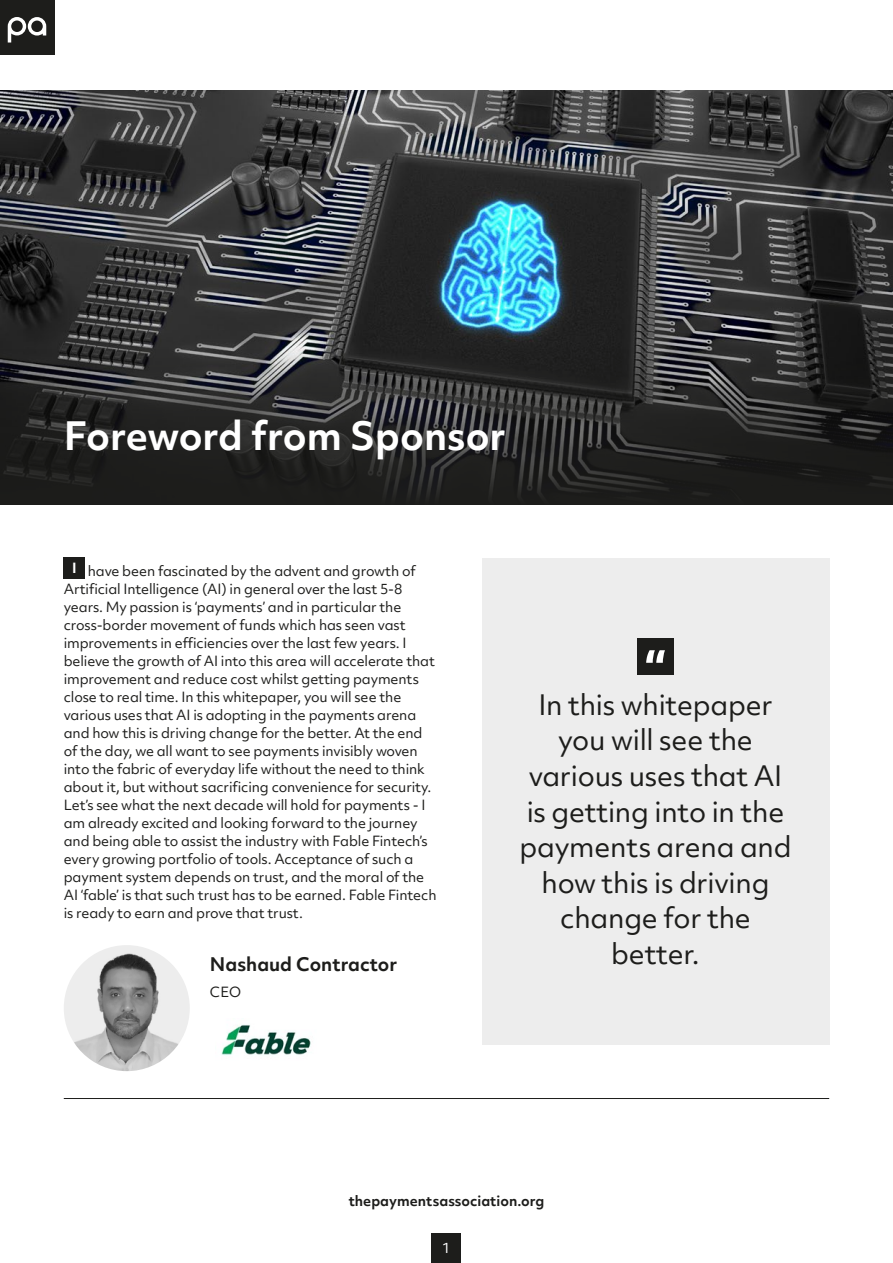
<style>
.page{position:relative;width:893px;height:1263px;background:#fff}
.page>*{position:absolute;margin:0;border:0;box-sizing:border-box;transform-origin:0 0}
.t1{font:700 37.5px "Objektiv Mk 2";color:#fff}
.t2{font:27px/35.5px "Objektiv Mk 2";letter-spacing:-.01em;color:#1d1d1b;text-align:center}
.t3{font:700 18px "Objektiv Mk 2";color:#1d1d1b}
.t4{font:13.5px/18px "Objektiv Mk 2";letter-spacing:-.01em;color:#1d1d1b}
.t5{font:700 13.5px "Objektiv Mk 2";color:#1d1d1b}
.t6{font:13.5px "Objektiv Mk 2";color:#fff}
</style>
<div class="page">
<div style="left:482px;top:558px;width:347px;height:486px;background:#ededed"></div>
<img style="left:0;top:90px;width:893px;height:414px">
<hr style="left:64px;top:1098px;width:765px;height:1px;background:#1d1d1b">
<div style="left:64px;top:557px;width:21px;height:21px;background:#1d1d1b"></div>
<img style="left:221px;top:1024px;width:90px;height:32px">
<img style="left:64px;top:949px;width:126px;height:122px">
<div style="left:638px;top:638px;width:36px;height:36px;background:#1d1d1b"></div>
<svg style="left:646px;top:650px;width:19px;height:13px"></svg>
<div style="left:432px;top:1233px;width:29px;height:30px;background:#1d1d1b"></div>
<div style="left:0;top:0;width:54px;height:54px;background:#1d1d1b"></div>
<svg style="left:8px;top:17px;width:38px;height:26px"></svg>
<h1 class="t1" style="left:64px;top:409px;width:444px">Foreword from Sponsor</h1>
<p class="t4" style="left:64px;top:562px;width:374px;text-indent:8px"><sup>I</sup> have been fascinated by the advent and growth of Artificial Intelligence (AI) in general over the last 5-8 years. My passion is ‘payments’ and in particular the cross-border movement of funds which has seen vast improvements in efficiencies over the last few years. I believe the growth of AI into this area will accelerate that improvement and reduce cost whilst getting payments close to real time. In this whitepaper, you will see the various uses that AI is adopting in the payments arena and how this is driving change for the better. At the end of the day, we all want to see payments invisibly woven into the fabric of everyday life without the need to think about it, but without sacrificing convenience for security.<br>Let’s see what the next decade will hold for payments - I am already excited and looking forward to the journey and being able to assist the industry with Fable Fintech’s every growing portfolio of tools. Acceptance of such a payment system depends on trust, and the moral of the AI ‘fable’ is that such trust has to be earned. Fable Fintech is ready to earn and prove that trust.</p>
<h3 class="t3" style="left:210px;top:951px;width:189px">Nashaud Contractor</h3>
<p class="t4" style="left:210px;top:983px;width:33px">CEO</p>
<h2 class="t2" style="left:519px;top:687px;width:274px">In this whitepaper you will see the various uses that AI is getting into in the payments arena and how this is driving change for the better.</h2>
<p class="t5" style="left:349px;top:1191px;width:197px">thepaymentsassociation.org</p>
<p class="t6" style="left:442px;top:1238px;width:10px">1</p>
</div>
